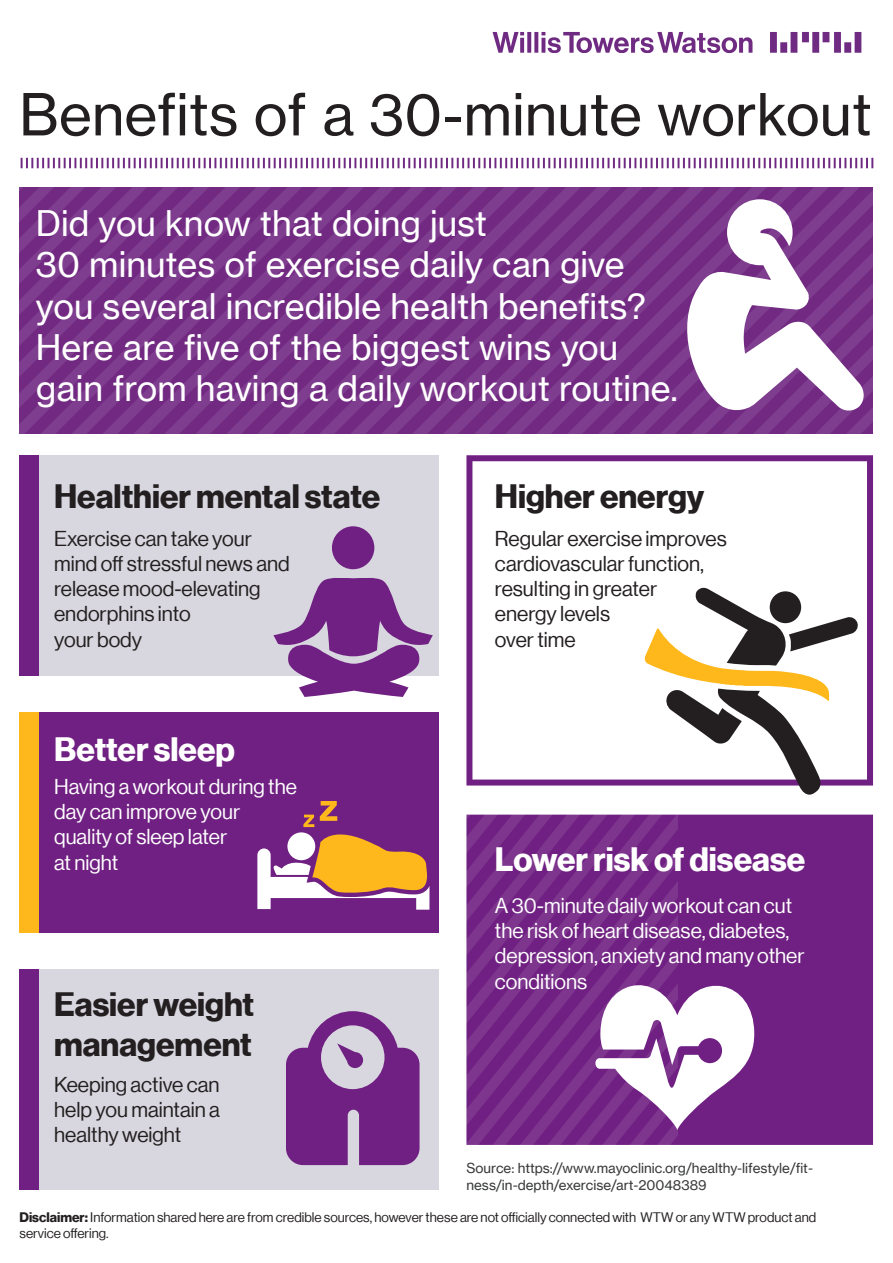
<style>
.page{position:relative;width:893px;height:1263px;background:#fff}
.page>*{position:absolute;margin:0;border:0;box-sizing:border-box;transform-origin:0 0}
.t1{font:57px "N Haas Grotesk TX Pro 55 Rg";color:#231f20}
.t2{font:34.5px/41.4px "N Haas Grotesk TX Pro 55 Rg";color:#fff}
.t3{font:33px/39.6px "N Haas Grotesk DS Pro 75 Bd";color:#231f20}
.t4{font:33px "N Haas Grotesk DS Pro 75 Bd";color:#fff}
.t5{font:21px/25.2px "N Haas Grotesk DS Pro 55 Rg";color:#231f20}
.t6{font:21px/25.2px "N Haas Grotesk DS Pro 55 Rg";color:#fff}
.t7{font:13.5px/16.2px "N Haas Grotesk DS Pro 55 Rg";color:#231f20}
.t8{font:13.5px/16.2px "N Haas Grotesk TX Pro 55 Rg";color:#373838}
.s1{font-family:"N Haas Grotesk DS Pro 75 Bd"}
</style>
<div class="page">
<div style="left:19px;top:712px;width:419px;height:221px;background:#702082"></div>
<div style="left:19px;top:712px;width:20px;height:221px;background:#ffb81c"></div>
<div style="left:19px;top:969px;width:419px;height:221px;background:#d8d7df"></div>
<div style="left:19px;top:969px;width:20px;height:221px;background:#702082"></div>
<svg style="left:35px;top:187px;width:31px;height:247px;background:#773287"></svg>
<svg style="left:66px;top:187px;width:31px;height:247px;background:#773287"></svg>
<svg style="left:97px;top:187px;width:31px;height:247px;background:#773287"></svg>
<svg style="left:128px;top:187px;width:31px;height:247px;background:#773287"></svg>
<svg style="left:159px;top:187px;width:31px;height:247px;background:#773287"></svg>
<svg style="left:190px;top:187px;width:31px;height:247px;background:#773287"></svg>
<svg style="left:221px;top:187px;width:31px;height:247px;background:#773287"></svg>
<svg style="left:252px;top:187px;width:31px;height:247px;background:#773287"></svg>
<svg style="left:283px;top:187px;width:31px;height:247px;background:#773287"></svg>
<svg style="left:314px;top:187px;width:31px;height:247px;background:#773287"></svg>
<svg style="left:345px;top:187px;width:31px;height:247px;background:#773287"></svg>
<svg style="left:376px;top:187px;width:31px;height:247px;background:#773287"></svg>
<svg style="left:407px;top:187px;width:31px;height:247px;background:#773287"></svg>
<svg style="left:438px;top:187px;width:31px;height:247px;background:#773287"></svg>
<svg style="left:469px;top:187px;width:31px;height:247px;background:#773287"></svg>
<svg style="left:500px;top:187px;width:31px;height:247px;background:#773287"></svg>
<svg style="left:531px;top:187px;width:31px;height:247px;background:#773287"></svg>
<svg style="left:562px;top:187px;width:31px;height:247px;background:#773287"></svg>
<svg style="left:593px;top:187px;width:31px;height:247px;background:#773287"></svg>
<svg style="left:624px;top:187px;width:31px;height:247px;background:#773287"></svg>
<svg style="left:655px;top:187px;width:19px;height:247px;background:#773287"></svg>
<svg style="left:466px;top:455px;width:407px;height:330px"></svg>
<div style="left:466px;top:815px;width:407px;height:330px;background:#702082"></div>
<div style="left:19px;top:455px;width:419px;height:221px;background:#d8d7df"></div>
<svg style="left:257px;top:801px;width:173px;height:109px"></svg>
<img style="left:492px;top:32px;width:370px;height:21px">
<svg style="left:286px;top:1011px;width:134px;height:154px"></svg>
<svg style="left:644px;top:588px;width:215px;height:207px"></svg>
<div style="left:332px;top:526px;width:42px;height:43px;background:#702082;border-radius:50%"></div>
<svg style="left:273px;top:578px;width:160px;height:119px"></svg>
<div style="left:19px;top:455px;width:20px;height:221px;background:#702082"></div>
<svg style="left:21px;top:158px;width:852px;height:10px"></svg>
<svg style="left:674px;top:187px;width:199px;height:247px"></svg>
<svg style="left:466px;top:815px;width:288px;height:329px;background:#884597"></svg>
<h1 class="t1" style="left:19px;top:80px;width:854px">Benefits of a 30-minute workout</h1>
<h2 class="t2" style="left:36px;top:202px;width:643px">Did you know that doing just<br>30 minutes of exercise daily can give you several incredible health benefits?<br>Here are five of the biggest wins you gain from having a daily workout routine.</h2>
<h3 class="t3" style="left:54px;top:477px;width:328px">Healthier mental state</h3>
<p class="t5" style="left:54px;top:526px;width:237px">Exercise can take your mind off stressful news and release mood-elevating endorphins into<br>your body</p>
<h3 class="t4" style="left:54px;top:730px;width:182px">Better sleep</h3>
<p class="t6" style="left:54px;top:774px;width:244px">Having a workout during the day can improve your quality of sleep later<br>at night</p>
<h3 class="t3" style="left:54px;top:985px;width:201px">Easier weight management</h3>
<p class="t5" style="left:54px;top:1072px;width:167px;text-align:justify">Keeping active can help you maintain a healthy weight</p>
<h3 class="t3" style="left:495px;top:477px;width:211px">Higher energy</h3>
<p class="t5" style="left:495px;top:526px;width:233px">Regular exercise improves cardiovascular function, resulting in greater<br>energy levels<br>over time</p>
<h3 class="t4" style="left:495px;top:840px;width:312px">Lower risk of disease</h3>
<p class="t6" style="left:495px;top:893px;width:311px">A 30-minute daily workout can cut the risk of heart disease, diabetes, depression, anxiety and many other conditions</p>
<p class="t8" style="left:466px;top:1160px;width:348px">Source: https://www.mayoclinic.org/healthy-lifestyle/fit&shy;ness/in-depth/exercise/art-20048389</p>
<p class="t7" style="left:20px;top:1209px;width:798px"><span class="s1">Disclaimer:</span> Information shared here are from credible sources, however these are not officially connected with WTW or any WTW product and service offering.</p>
</div>
